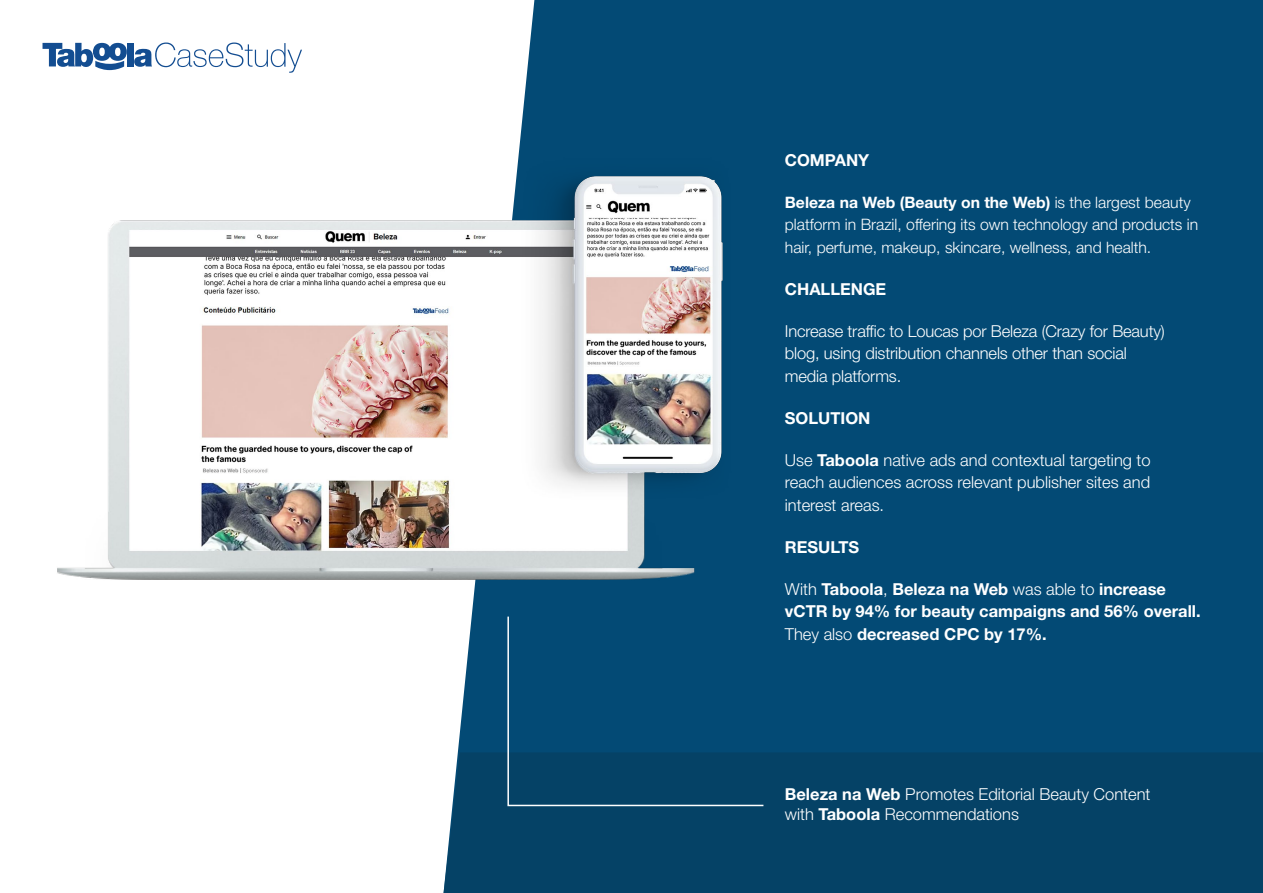
<style>
.page{position:relative;width:1263px;height:893px;background:#fff}
.page>*{position:absolute;margin:0;border:0;box-sizing:border-box;transform-origin:0 0}
.t1{font:300 16.5px/22.5px "Helvetica Neue LT Std";letter-spacing:-.01em;color:#fff}
.t2{font:700 16.5px/22.5px "Helvetica Neue LT Std";color:#fff}
.t3{font:300 15.75px/22.5px "Helvetica Neue LT Std";color:#fff}
.s1{font-weight:700}
.s2{font-weight:300}
</style>
<div class="page">
<div style="left:457px;top:0;width:806px;height:752px;background:#034a75"></div>
<div style="left:443px;top:752px;width:820px;height:141px;background:#054266"></div>
<svg style="left:507px;top:692px;width:258px;height:115px;background:#084970"></svg>
<img style="left:57px;top:118px;width:734px;height:574px">
<div style="left:128px;top:43px;width:6px;height:23px;background:#134d91"></div>
<svg style="left:134px;top:43px;width:168px;height:30px"></svg>
<svg style="left:43px;top:43px;width:84px;height:27px"></svg>
<p class="t2" style="left:785px;top:148px;width:86px">COMPANY</p>
<p class="t3" style="left:785px;top:191px;width:415px"><span class="s1">Beleza na Web (Beauty on the Web)</span> is the largest beauty platform in Brazil, offering its own technology and products in hair, perfume, makeup, skincare, wellness, and health.</p>
<p class="t2" style="left:785px;top:277px;width:103px">CHALLENGE</p>
<p class="t1" style="left:785px;top:319px;width:381px">Increase traffic to Loucas por Beleza (Crazy for Beauty) blog, using distribution channels other than social media platforms.</p>
<p class="t2" style="left:785px;top:406px;width:87px">SOLUTION</p>
<p class="t1" style="left:785px;top:448px;width:367px;text-align:justify">Use <span class="s1">Taboola</span> native ads and contextual targeting to reach audiences across relevant publisher sites and interest areas.</p>
<p class="t2" style="left:785px;top:535px;width:76px">RESULTS</p>
<p class="t2" style="left:785px;top:577px;width:417px"><span class="s2">With</span> Taboola<span class="s2">,</span> Beleza na Web <span class="s2">was able to</span> increase vCTR by 94% for beauty campaigns and 56% overall.<br><span class="s2">They also</span> decreased CPC by 17%.</p>
<p class="t1" style="left:785px;top:784px;width:367px;line-height:19.8px"><span class="s1">Beleza na Web</span> Promotes Editorial Beauty Content with <span class="s1">Taboola</span> Recommendations</p>
</div>
